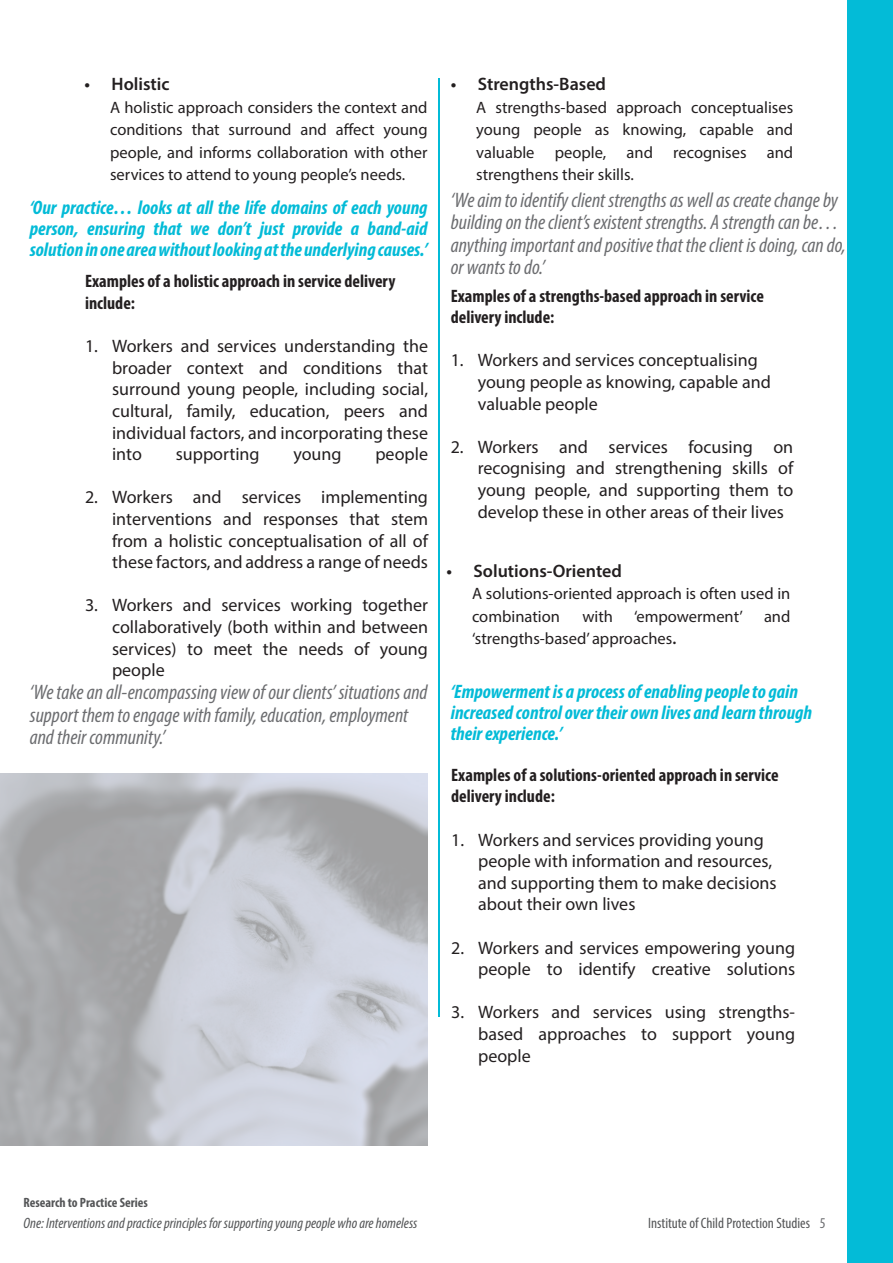
<style>
.page{position:relative;width:893px;height:1263px;background:#fff}
.page>*{position:absolute;margin:0;border:0;box-sizing:border-box;transform-origin:0 0}
.t1{font:italic condensed 21px/22.5px "Myriad Pro";color:#6c6d70}
.t2{font:italic 700 condensed 19.5px/21px "Myriad Pro";color:#03bbd7;text-align:justify}
.t3{font:18px/21.6px "Myriad Pro";color:#231f20;text-align:justify}
.t4{font:700 condensed 18px/21.6px "Myriad Pro";color:#231f20}
.t5{font:600 18px "Myriad Pro";color:#231f20}
.t6{font:16.5px/22.5px "Myriad Pro";color:#231f20;text-align:justify}
.t7{font:italic condensed 15px "Myriad Pro";color:#545557}
.t8{font:condensed 15px "Myriad Pro";color:#545557}
.t9{font:700 condensed 13.5px "Myriad Pro";color:#545557}
.s1{font-weight:600}
.s2{color:#6c6d70}
</style>
<div class="page">
<hr style="left:439px;top:78px;width:1px;height:939px;background:#03bbd7">
<div style="left:847px;top:0;width:45px;height:1263px;background:#03bbd7"></div>
<p class="t5" style="left:85px;top:73px;width:86px">• Holistic</p>
<p class="t6" style="left:110px;top:95px;width:319px">A holistic approach considers the context and conditions that surround and affect young people, and informs collaboration with other services to attend to young people’s needs.</p>
<p class="t2" style="left:30px;top:197px;width:399px">‘Our practice… looks at all the life domains of each young person, ensuring that we don’t just provide a band-aid solution in one area without looking at the underlying causes.’</p>
<p class="t4" style="left:85px;top:270px;width:312px">Examples of a holistic approach in service delivery include:</p>
<p class="t3" style="left:112px;top:335px;width:317px;text-indent:-27px">1. Workers and services understanding the broader context and conditions that surround young people, including social, cultural, family, education, peers and individual factors, and incorporating these into</p>
<p class="t3" style="left:176px;top:443px;width:85px">supporting</p>
<p class="t3" style="left:293px;top:443px;width:50px">young</p>
<p class="t3" style="left:375px;top:443px;width:54px">people</p>
<p class="t3" style="left:112px;top:486px;width:318px;text-indent:-27px">2. Workers and services implementing interventions and responses that stem from a holistic conceptualisation of all of these factors, and address a range of needs</p>
<p class="t3" style="left:112px;top:594px;width:317px;text-indent:-27px">3. Workers and services working together collaboratively (both within and between services) to meet the needs of young people</p>
<p class="t1" style="left:30px;top:681px;width:399px">‘We take an all-encompassing view of our clients’ situations and support them to engage with family, education, employment and their community.’</p>
<p class="t5" style="left:451px;top:73px;width:157px">• Strengths-Based</p>
<p class="t6" style="left:476px;top:95px;width:319px">A strengths-based approach conceptualises young people as knowing, capable and valuable people, and recognises and strengthens their skills.</p>
<p class="t1" style="left:451px;top:188px;width:396px">‘We aim to identify client strengths as well as create change by building on the client’s existent strengths. A strength can be… anything important and positive that the client is doing, can do, or wants to do.’</p>
<p class="t4" style="left:451px;top:284px;width:315px">Examples of a strengths-based approach in service delivery include:</p>
<p class="t3" style="left:478px;top:349px;width:295px;text-align:left;text-indent:-27px">1. Workers and services conceptualising young people as knowing, capable and valuable people</p>
<p class="t3" style="left:478px;top:436px;width:317px;text-indent:-27px">2. Workers and services focusing on recognising and strengthening skills of young people, and supporting them to develop these in other areas of their lives</p>
<p class="t5" style="left:446px;top:559px;width:177px">• Solutions-Oriented</p>
<p class="t6" style="left:472px;top:582px;width:320px">A solutions-oriented approach is often used in combination</p>
<p class="t6" style="left:582px;top:605px;width:32px">with</p>
<p class="t6" style="left:634px;top:605px;width:110px">‘empowerment’</p>
<p class="t6" style="left:764px;top:605px;width:28px">and</p>
<p class="t6" style="left:472px;top:627px;width:206px">‘strengths-based’ approaches<span class="s1">.</span></p>
<p class="t2" style="left:451px;top:681px;width:363px;text-align:left">‘Empowerment is a process of enabling people to gain increased control over their own lives and learn through their experience.’</p>
<p class="t4" style="left:451px;top:763px;width:329px">Examples of a solutions-oriented approach in service delivery include:</p>
<p class="t3" style="left:478px;top:828px;width:300px;text-align:left;text-indent:-27px">1. Workers and services providing young people with information and resources, and supporting them to make decisions about their own lives</p>
<p class="t3" style="left:451px;top:936px;width:345px;text-align:right">2. Workers and services empowering young people to identify creative solutions</p>
<p class="t3" style="left:478px;top:1001px;width:318px;text-indent:-27px">3. Workers and services using strengths&shy;based approaches to support young people</p>
<p class="t9" style="left:23px;top:1194px;width:126px">Research to Practice Series</p>
<p class="t7" style="left:23px;top:1214px;width:395px">One: Interventions and practice principles for supporting young people who are homeless</p>
<p class="t8" style="left:648px;top:1214px;width:179px">Institute of Child Protection Studies <span class="s2">5</span></p>
</div>
